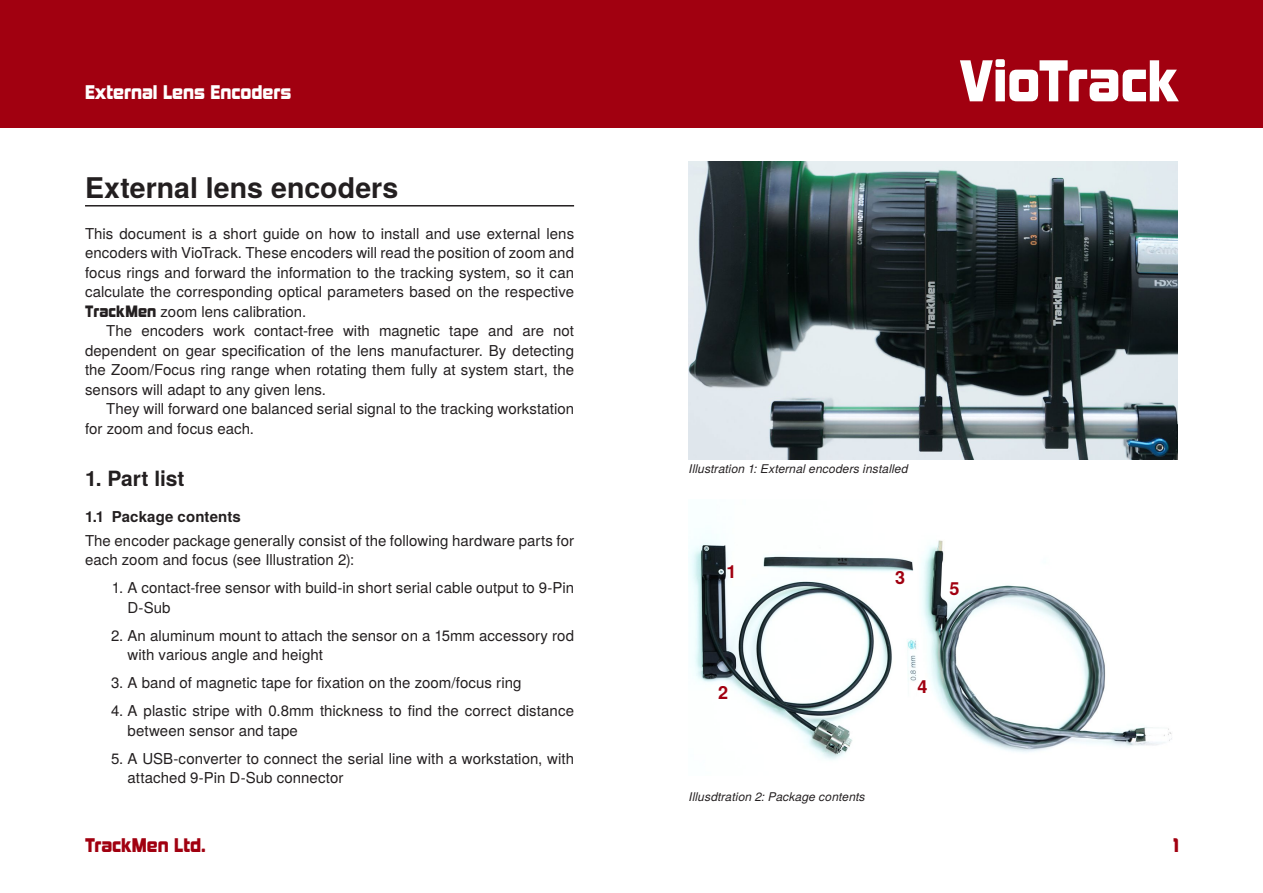
<style>
.page{position:relative;width:1263px;height:893px;background:#fff}
.page>*{position:absolute;margin:0;border:0;box-sizing:border-box;transform-origin:0 0}
.t1{font:54px "Kimberley Bl";color:#fff}
.t2{font:700 28.5px "Te X Gyre Heros";letter-spacing:.005em;color:#231f20}
.t3{font:700 21px "Te X Gyre Heros";color:#231f20}
.t4{font:18px "Kimberley Bl";color:#fff}
.t5{font:18px "Kimberley Bl";color:#a10010}
.t6{font:700 18px "Te X Gyre Heros";color:#a10010}
.t7{font:15px/19.5px "Te X Gyre Heros";letter-spacing:.005em;color:#231f20}
.t8{font:700 15px "Te X Gyre Heros";letter-spacing:.01em;color:#231f20}
.t9{font:italic 12px "Te X Gyre Heros";letter-spacing:.01em;color:#231f20}
.s1{font-family:"Kimberley Bl"}
</style>
<div class="page">
<div style="left:0;top:0;width:1263px;height:128px;background:#a10010"></div>
<img style="left:689px;top:539px;width:483px;height:221px">
<img style="left:689px;top:162px;width:489px;height:297px">
<hr style="left:85px;top:205px;width:489px;height:2px;background:#231f20">
<p class="t4" style="left:85px;top:81px;width:208px">External Lens Encoders</p>
<h2 class="t2" style="left:85px;top:166px;width:315px">External lens encoders</h2>
<p class="t7" style="left:85px;top:223px;width:491px;text-align:justify">This document is a short guide on how to install and use external lens encoders with VioTrack. These encoders will read the position of zoom and focus rings and forward the information to the tracking system, so it can calculate the corresponding optical parameters based on the respective <span class="s1">TrackMen</span> zoom lens calibration.</p>
<p class="t7" style="left:85px;top:320px;width:491px;text-align:justify;text-indent:21px">The encoders work contact-free with magnetic tape and are not dependent on gear specification of the lens manufacturer. By detecting the Zoom/Focus ring range when rotating them fully at system start, the sensors will adapt to any given lens.</p>
<p class="t7" style="left:85px;top:398px;width:491px;text-indent:21px">They will forward one balanced serial signal to the tracking workstation for zoom and focus each.</p>
<h3 class="t3" style="left:85px;top:462px;width:101px">1. Part list</h3>
<p class="t8" style="left:85px;top:505px;width:157px">1.1 Package contents</p>
<p class="t7" style="left:85px;top:530px;width:490px">The encoder package generally consist of the following hardware parts for each zoom and focus (see Illustration 2):</p>
<p class="t7" style="left:128px;top:577px;width:448px;text-indent:-16px">1. A contact-free sensor with build-in short serial cable output to 9-Pin<br>D-Sub</p>
<p class="t7" style="left:128px;top:625px;width:448px;text-indent:-16px">2. An aluminum mount to attach the sensor on a 15mm accessory rod with various angle and height</p>
<p class="t7" style="left:111px;top:672px;width:412px">3. A band of magnetic tape for fixation on the zoom/focus ring</p>
<p class="t7" style="left:128px;top:700px;width:448px;text-indent:-16px">4. A plastic stripe with 0.8mm thickness to find the correct distance between sensor and tape</p>
<p class="t7" style="left:128px;top:748px;width:448px;text-indent:-17px">5. A USB-converter to connect the serial line with a workstation, with attached 9-Pin D-Sub connector</p>
<h1 class="t1" style="left:959px;top:47px;width:221px">VioTrack</h1>
<p class="t9" style="left:689px;top:460px;width:221px">Illustration 1: External encoders installed</p>
<p class="t6" style="left:727px;top:557px;width:12px">1</p>
<p class="t6" style="left:718px;top:678px;width:12px">2</p>
<p class="t6" style="left:895px;top:564px;width:12px">3</p>
<p class="t6" style="left:949px;top:574px;width:12px">5</p>
<p class="t6" style="left:917px;top:673px;width:12px">4</p>
<p class="t9" style="left:689px;top:788px;width:178px">Illusdtration 2: Package contents</p>
<p class="t5" style="left:85px;top:834px;width:122px">TrackMen Ltd.</p>
<p class="t5" style="left:1174px;top:834px;width:7px">1</p>
</div>
